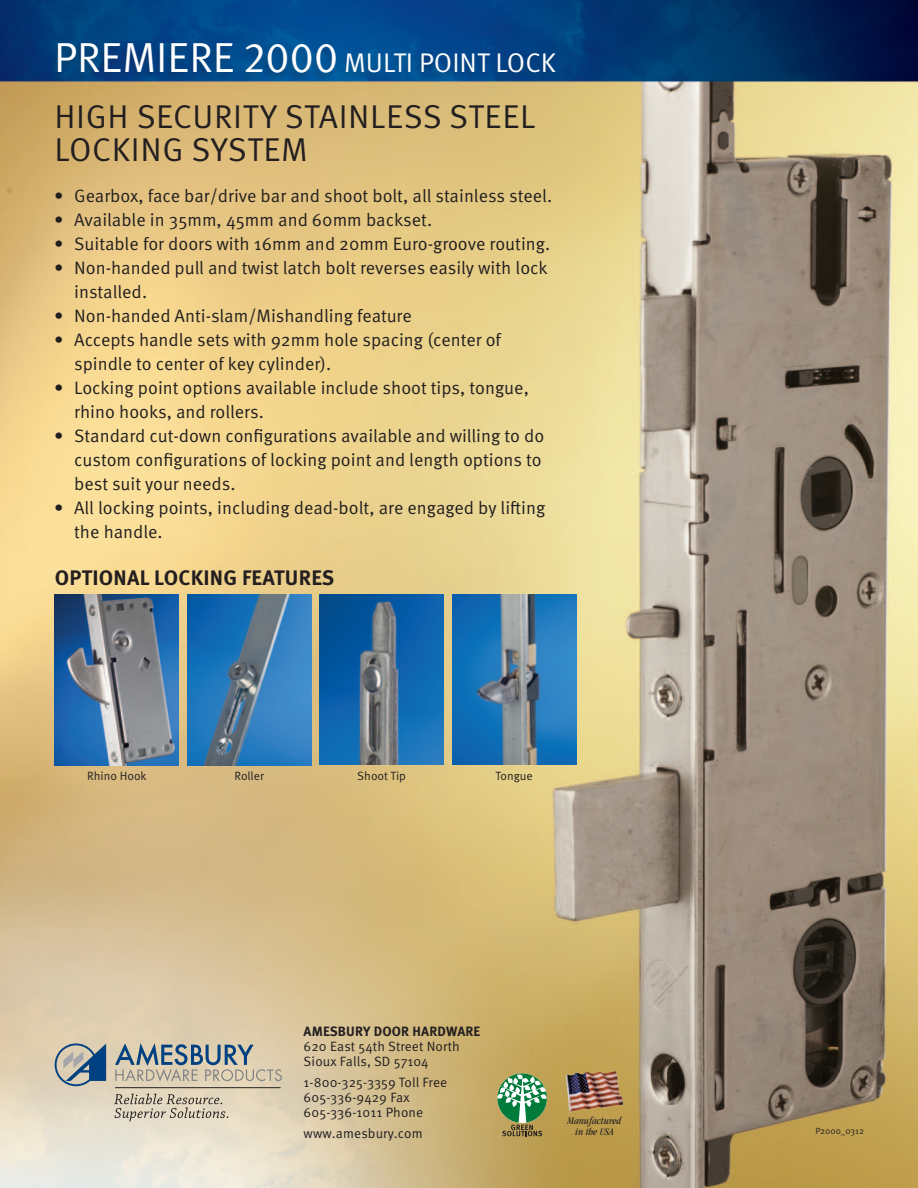
<style>
.page{position:relative;width:918px;height:1188px;background:#fff}
.page>*{position:absolute;margin:0;border:0;box-sizing:border-box;transform-origin:0 0}
.t1{font:33px/33px "Meta OT Norm";letter-spacing:.02em;color:#231f20}
.t2{font:27px "Meta OT Norm";color:#fff}
.t3{font:700 21px "Meta OT";letter-spacing:.01em;color:#231f20}
.t4{font:18px/24px "Meta OT Norm";color:#231f20}
.t5{font:13.5px "Meta OT Norm";letter-spacing:.01em;color:#231f20}
.t6{font:700 13.5px "Meta OT";letter-spacing:.01em;color:#231f20}
.t7{font:12px "Meta OT Norm";color:#231f20}
.t8{font:italic condensed 10.5px/10.5px "Garamond";color:#231f20;text-align:center}
.t9{font:9px "Meta OT Norm";color:#231f20}
.s1{font-size:42px}
</style>
<div class="page">
<img style="left:0;top:0;width:918px;height:1188px">
<img style="left:566px;top:1071px;width:57px;height:42px">
<div style="left:52px;top:43px;width:506px;height:38px;background:#231f20;opacity:.25"></div>
<svg style="left:497px;top:1073px;width:50px;height:63px"></svg>
<svg style="left:115px;top:1043px;width:167px;height:39px;background:#b2b1a6"></svg>
<div style="left:55px;top:1043px;width:42px;height:43px;border:2px solid #014181;border-radius:50%"></div>
<svg style="left:63px;top:1044px;width:43px;height:37px;background:#788d9c"></svg>
<hr style="left:115px;top:1087px;width:166px;height:1px;background:#231f20">
<svg style="left:114px;top:1094px;width:114px;height:27px;background:#c4baa7"></svg>
<img style="left:55px;top:595px;width:124px;height:171px">
<img style="left:187px;top:595px;width:124px;height:171px">
<img style="left:320px;top:594px;width:124px;height:171px">
<img style="left:452px;top:594px;width:124px;height:171px">
<p class="t2" style="left:54px;top:47px;width:503px"><span class="s1">PREMIERE 2000</span> MULTI POINT LOCK</p>
<p class="t1" style="left:54px;top:101px;width:483px">HIGH SECURITY STAINLESS STEEL<br>LOCKING SYSTEM</p>
<p class="t4" style="left:54px;top:184px;width:500px">• Gearbox, face bar/drive bar and shoot bolt, all stainless steel.</p>
<p class="t4" style="left:54px;top:208px;width:380px">• Available in 35mm, 45mm and 60mm backset.</p>
<p class="t4" style="left:54px;top:232px;width:498px">• Suitable for doors with 16mm and 20mm Euro-groove routing.</p>
<p class="t4" style="left:74px;top:256px;width:475px;text-indent:-20px">• Non-handed pull and twist latch bolt reverses easily with lock installed.</p>
<p class="t4" style="left:54px;top:304px;width:359px">• Non-handed Anti-slam/Mishandling feature</p>
<p class="t4" style="left:74px;top:328px;width:428px;text-indent:-20px">• Accepts handle sets with 92mm hole spacing (center of spindle to center of key cylinder).</p>
<p class="t4" style="left:74px;top:376px;width:456px;text-indent:-20px">• Locking point options available include shoot tips, tongue, rhino hooks, and rollers.</p>
<p class="t4" style="left:74px;top:424px;width:472px;text-indent:-20px">• Standard cut-down configurations available and willing to do custom configurations of locking point and length options to best suit your needs.</p>
<p class="t4" style="left:74px;top:496px;width:473px;text-indent:-20px">• All locking points, including dead-bolt, are engaged by lifting the handle.</p>
<p class="t3" style="left:55px;top:564px;width:281px">OPTIONAL LOCKING FEATURES</p>
<p class="t7" style="left:87px;top:769px;width:61px">Rhino Hook</p>
<p class="t7" style="left:234px;top:769px;width:31px">Roller</p>
<p class="t7" style="left:357px;top:769px;width:50px">Shoot Tip</p>
<p class="t7" style="left:496px;top:769px;width:39px">Tongue</p>
<p class="t6" style="left:304px;top:1023px;width:178px">AMESBURY DOOR HARDWARE</p>
<p class="t5" style="left:304px;top:1039px;width:158px">620 East 54th Street North</p>
<p class="t5" style="left:304px;top:1054px;width:127px">Sioux Falls, SD 57104</p>
<p class="t5" style="left:304px;top:1075px;width:145px">1-800-325-3359 Toll Free</p>
<p class="t5" style="left:304px;top:1090px;width:108px">605-336-9429 Fax</p>
<p class="t5" style="left:304px;top:1105px;width:121px">605-336-1011 Phone</p>
<p class="t5" style="left:304px;top:1126px;width:121px">www.amesbury.com</p>
<p class="t8" style="left:568px;top:1116px;width:55px">Manufactured in the USA</p>
<p class="t9" style="left:815px;top:1125px;width:50px">P2000_0312</p>
</div>
